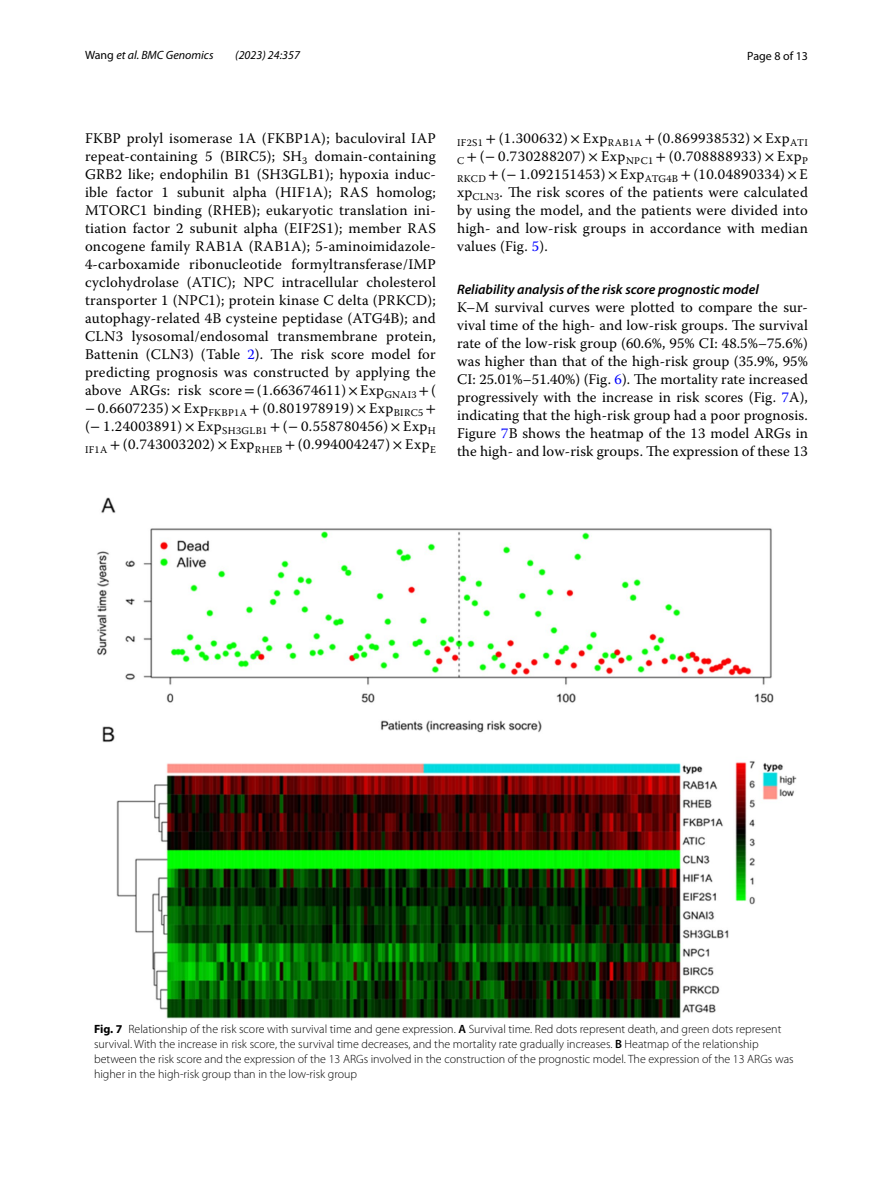
<style>
.page{position:relative;width:893px;height:1187px;background:#fff}
.page>*{position:absolute;margin:0;border:0;box-sizing:border-box;transform-origin:0 0}
.t1{font:14.7px/18px "Warnock Pro";letter-spacing:.015em;color:#000;text-align:justify}
.t2{font:italic 600 13.8px "Myriad Pro";color:#000}
.t3{font:300 12px/15px "Myriad Pro";color:#000}
.t4{font:italic 12px "Myriad Pro";color:#000}
.t5{font:12px "Myriad Pro";color:#000}
.s1{font-style:normal}
.s2{color:#00f}
.s3{font-family:"STIX"}
.s4{font-weight:700}
.s5{font-weight:600}
</style>
<div class="page">
<img style="left:97px;top:497px;width:700px;height:521px">
<p class="t4" style="left:85px;top:48px;width:130px"><span class="s1">Wang</span> et al. BMC Genomics</p>
<p class="t4" style="left:235px;top:48px;width:66px">(2023) 24:357</p>
<p class="t5" style="left:747px;top:48px;width:62px">Page 8 of 13</p>
<p class="t1" style="left:85px;top:128px;width:352px">FKBP prolyl isomerase 1A (FKBP1A); baculoviral IAP repeat-containing 5 (BIRC5); SH<sub>3</sub> domain-containing GRB2 like; endophilin B1 (SH3GLB1); hypoxia induc&shy;ible factor 1 subunit alpha (HIF1A); RAS homolog; MTORC1 binding (RHEB); eukaryotic translation ini&shy;tiation factor 2 subunit alpha (EIF2S1); member RAS oncogene family RAB1A (RAB1A); 5-aminoimidazole-4-carboxamide ribonucleotide formyltransferase/IMP cyclohydrolase (ATIC); NPC intracellular cholesterol transporter 1 (NPC1); protein kinase C delta (PRKCD); autophagy-related 4B cysteine peptidase (ATG4B); and CLN3 lysosomal/endosomal transmembrane protein, Battenin (CLN3) (Table <span class="s2">2</span>). The risk score model for predicting prognosis was constructed by applying the above ARGs: risk score<span class="s3">=</span>(1.663674611)<span class="s3">×</span> -Exp<sub>GNAI3</sub> <span class="s3">+</span>( <span class="s3">−</span> 0.6607235) <span class="s3">×</span> -Exp<sub>FKBP1A</sub> <span class="s3">+</span> (0.801978919) <span class="s3">×</span> -Exp<sub>BIRC5</sub> <span class="s3">+ </span>(<span class="s3">−</span> 1.24003891) <span class="s3">×</span> -Exp<sub>SH3GLB1</sub> <span class="s3">+</span> --(<span class="s3">−</span> 0.558780456) <span class="s3">×</span> -Exp<sub>H IF1A</sub> <span class="s3">+</span> (0.743003202) <span class="s3">×</span> -Exp<sub>RHEB</sub> <span class="s3">+</span> (0.994004247) <span class="s3">×</span> -Exp<sub>E</sub></p>
<p class="t1" style="left:457px;top:129px;width:352px"><sub>IF2S1</sub> <span class="s3">+</span> (1.300632) <span class="s3">×</span> -Exp<sub>RAB1A</sub> <span class="s3">+</span> (0.869938532) <span class="s3">×</span> -Exp<sub>ATI C</sub> <span class="s3">+</span> (<span class="s3">−</span> 0.730288207) <span class="s3">×</span> -Exp<sub>NPC1</sub> <span class="s3">+</span> (0.708888933) <span class="s3">×</span> -Exp<sub>P RKCD</sub> <span class="s3">+</span> (<span class="s3">−</span> 1.092151453) <span class="s3">×</span> -Exp<sub>ATG4B</sub> <span class="s3">+</span> --(10.04890334) <span class="s3">×</span> -E xp<sub>CLN3</sub>. The risk scores of the patients were calculated by using the model, and the patients were divided into high- and low-risk groups in accordance with median values (Fig. <span class="s2">5</span>).</p>
<p class="t2" style="left:457px;top:281px;width:303px">Reliability analysis of the risk score prognostic model</p>
<p class="t1" style="left:457px;top:298px;width:352px">K–M survival curves were plotted to compare the sur&shy;vival time of the high- and low-risk groups. The survival rate of the low-risk group (60.6%, 95% CI: 48.5%–75.6%) was higher than that of the high-risk group (35.9%, 95% CI: 25.01%–51.40%) (Fig. <span class="s2">6</span>). The mortality rate increased progressively with the increase in risk scores (Fig. <span class="s2">7</span>A), indicating that the high-risk group had a poor prognosis.<br>Figure <span class="s2">7</span>B shows the heatmap of the 13 model ARGs in the high- and low-risk groups. The expression of these 13</p>
<p class="t3" style="left:94px;top:1021px;width:701px"><span class="s4">Fig. 7</span> Relationship of the risk score with survival time and gene expression. <span class="s5">A</span> Survival time. Red dots represent death, and green dots represent survival. With the increase in risk score, the survival time decreases, and the mortality rate gradually increases. <span class="s5">B</span> Heatmap of the relationship between the risk score and the expression of the 13 ARGs involved in the construction of the prognostic model. The expression of the 13 ARGs was higher in the high-risk group than in the low-risk group</p>
</div>
